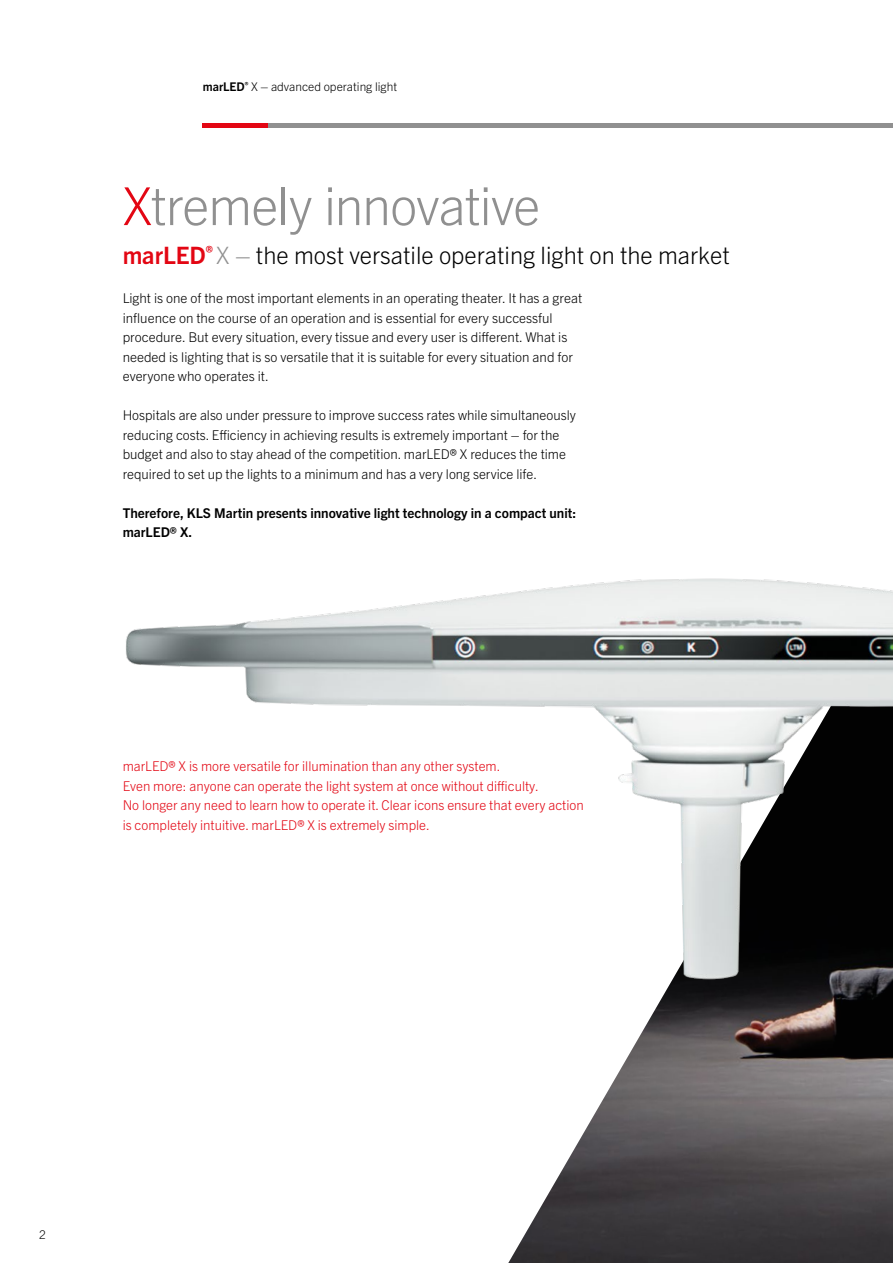
<style>
.page{position:relative;width:893px;height:1263px;background:#fff}
.page>*{position:absolute;margin:0;border:0;box-sizing:border-box;transform-origin:0 0}
.t1{font:300 52.5px "Trade Gothic Next LT Pro";letter-spacing:-.02em;color:#909090}
.t2{font:300 24px "Trade Gothic Next LT Pro";color:#000}
.t3{font:300 13.5px/19.5px "Trade Gothic Next LT Pro";color:#000}
.t4{font:300 13.5px/19.5px "Trade Gothic Next LT Pro";color:#e30613}
.t5{font:700 13.5px/19.5px "Trade Gothic Next LT Pro";color:#000}
.t6{font:300 12px "Trade Gothic Next LT Pro";color:#000}
.s1{font-weight:700}
.s2{color:#e30613}
.s3{font-weight:700;color:#e30613}
.s4{color:#909090}
</style>
<div class="page">
<div style="left:268px;top:123px;width:625px;height:5px;background:#909090"></div>
<div style="left:203px;top:123px;width:65px;height:5px;background:#e30613"></div>
<img style="left:508px;top:1188px;width:385px;height:75px">
<img style="left:126px;top:578px;width:767px;height:610px">
<p class="t6" style="left:203px;top:79px;width:196px"><span class="s1">marLED</span><sup>®</sup> X – advanced operating light</p>
<h1 class="t1" style="left:123px;top:169px;width:419px"><span class="s2">X</span>tremely innovative</h1>
<h2 class="t2" style="left:123px;top:239px;width:609px"><span class="s3">marLED</span><sup>®</sup> <span class="s4">X –</span> the most versatile operating light on the market</h2>
<p class="t3" style="left:123px;top:288px;width:461px">Light is one of the most important elements in an operating theater. It has a great influence on the course of an operation and is essential for every successful procedure. But every situation, every tissue and every user is different. What is needed is lighting that is so versatile that it is suitable for every situation and for everyone who operates it.</p>
<p class="t3" style="left:123px;top:405px;width:455px">Hospitals are also under pressure to improve success rates while simultaneously reducing costs. Efficiency in achieving results is extremely important – for the budget and also to stay ahead of the competition. marLED® X reduces the time required to set up the lights to a minimum and has a very long service life.</p>
<p class="t5" style="left:123px;top:502px;width:455px">Therefore, KLS Martin presents innovative light technology in a compact unit: marLED® X.</p>
<p class="t4" style="left:123px;top:756px;width:462px">marLED® X is more versatile for illumination than any other system.<br>Even more: anyone can operate the light system at once without difficulty.<br>No longer any need to learn how to operate it. Clear icons ensure that every action is completely intuitive. marLED® X is extremely simple.</p>
<p class="t6" style="left:39px;top:1226px;width:8px">2</p>
</div>
